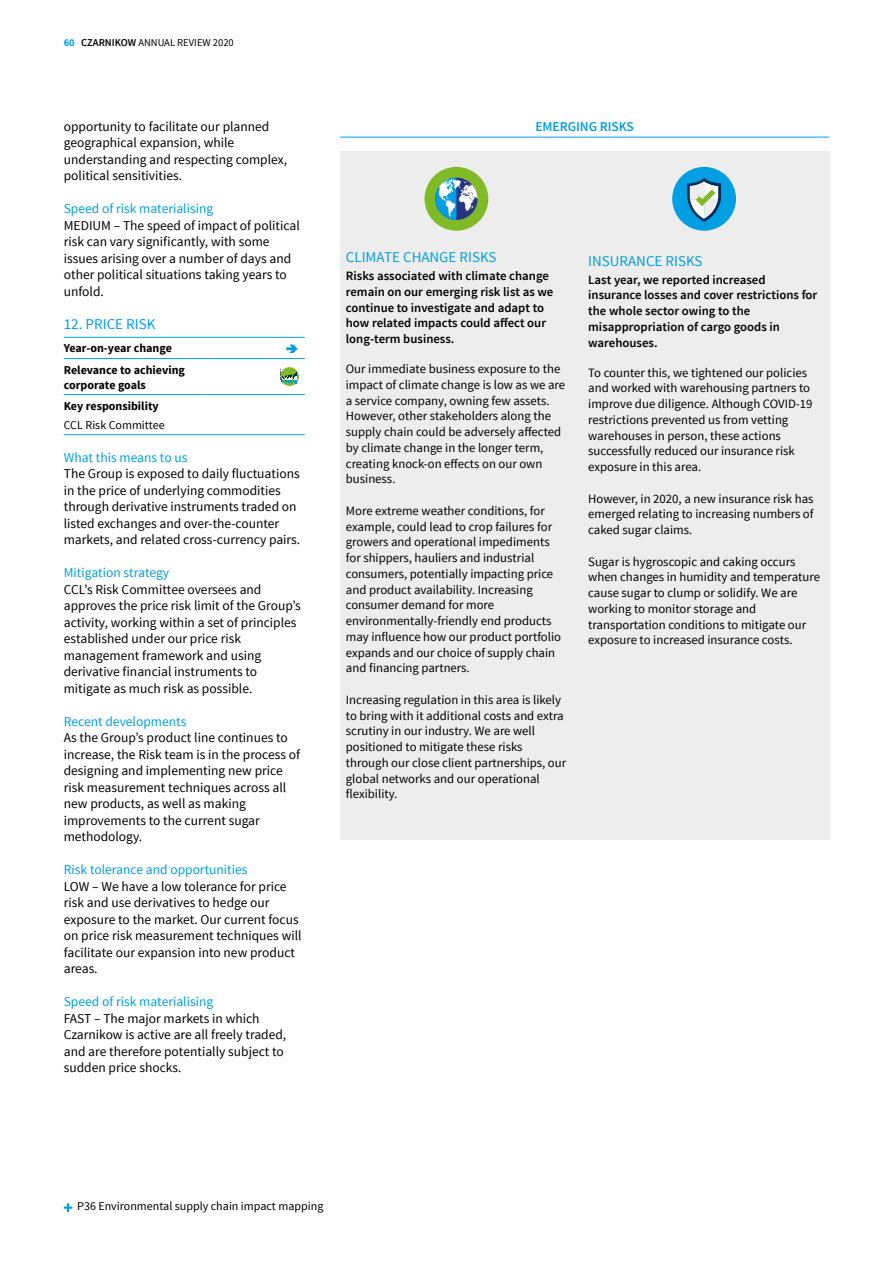
<style>
.page{position:relative;width:893px;height:1263px;background:#fff}
.page>*{position:absolute;margin:0;border:0;box-sizing:border-box;transform-origin:0 0}
.t1{font:15px "Source Sans Pro";color:#009fe3}
.t2{font:13.5px/16.5px "Source Sans Pro";color:#000}
.t3{font:13.5px "Source Sans Pro";color:#009fe3}
.t4{font:600 13.5px "Source Sans Pro";letter-spacing:-.005em;color:#009fe3}
.t5{font:12.75px/15.8px "Source Sans Pro";color:#000}
.t6{font:600 12.75px/15.8px "Source Sans Pro";color:#000}
.t7{font:700 12px/21.3px "Source Sans Pro";color:#000}
.t8{font:12px "Source Sans Pro";color:#000}
.t9{font:10.5px "Source Sans Pro";color:#000}
.s1{font-weight:700;color:#009fe3}
.s2{font-weight:600}
</style>
<div class="page">
<svg style="left:64px;top:1203px;width:8px;height:9px"></svg>
<hr style="left:64px;top:337px;width:141px;height:1px;background:#009fe3">
<hr style="left:205px;top:337px;width:100px;height:1px;background:#009fe3">
<hr style="left:64px;top:358px;width:141px;height:1px;background:#009fe3">
<hr style="left:205px;top:358px;width:100px;height:1px;background:#009fe3">
<hr style="left:64px;top:394px;width:141px;height:1px;background:#009fe3">
<hr style="left:205px;top:394px;width:100px;height:1px;background:#009fe3">
<hr style="left:64px;top:434px;width:141px;height:1px;background:#009fe3">
<hr style="left:205px;top:434px;width:100px;height:1px;background:#009fe3">
<svg style="left:280px;top:367px;width:19px;height:19px"></svg>
<div style="left:340px;top:152px;width:489px;height:688px;background:#ededed"></div>
<hr style="left:340px;top:137px;width:489px;height:1px;background:#009fe3">
<div style="left:424px;top:167px;width:64px;height:64px;background:#80ba27;border-radius:50%"></div>
<svg style="left:435px;top:178px;width:43px;height:42px"></svg>
<div style="left:672px;top:167px;width:64px;height:64px;background:#009fe3;border-radius:50%"></div>
<svg style="left:687px;top:178px;width:34px;height:44px"></svg>
<p class="t9" style="left:64px;top:36px;width:172px"><span class="s1">60</span> <span class="s2">CZARNIKOW</span> ANNUAL REVIEW 2020</p>
<p class="t2" style="left:64px;top:118px;width:225px">opportunity to facilitate our planned geographical expansion, while understanding and respecting complex, political sensitivities.</p>
<p class="t3" style="left:64px;top:201px;width:151px">Speed of risk materialising</p>
<p class="t2" style="left:64px;top:217px;width:237px">MEDIUM – The speed of impact of political risk can vary significantly, with some issues arising over a number of days and other political situations taking years to unfold.</p>
<p class="t1" style="left:64px;top:315px;width:93px">12. PRICE RISK</p>
<p class="t7" style="left:64px;top:338px;width:123px">Year-on-year change<br>Relevance to achieving</p>
<p class="t7" style="left:64px;top:374px;width:97px">corporate goals<br>Key responsibility</p>
<p class="t8" style="left:64px;top:417px;width:103px">CCL Risk Committee</p>
<p class="t3" style="left:64px;top:449px;width:125px">What this means to us</p>
<p class="t2" style="left:64px;top:466px;width:238px">The Group is exposed to daily fluctuations in the price of underlying commodities through derivative instruments traded on listed exchanges and over-the-counter markets, and related cross-currency pairs.</p>
<p class="t3" style="left:64px;top:564px;width:107px">Mitigation strategy</p>
<p class="t2" style="left:64px;top:581px;width:239px">CCL’s Risk Committee oversees and approves the price risk limit of the Group’s activity, working within a set of principles established under our price risk management framework and using derivative financial instruments to mitigate as much risk as possible.</p>
<p class="t3" style="left:64px;top:713px;width:124px">Recent developments</p>
<p class="t2" style="left:64px;top:730px;width:238px">As the Group’s product line continues to increase, the Risk team is in the process of designing and implementing new price risk measurement techniques across all new products, as well as making improvements to the current sugar methodology.</p>
<p class="t3" style="left:64px;top:861px;width:185px">Risk tolerance and opportunities</p>
<p class="t2" style="left:64px;top:878px;width:239px">LOW – We have a low tolerance for price risk and use derivatives to hedge our exposure to the market. Our current focus on price risk measurement techniques will facilitate our expansion into new product areas.</p>
<p class="t3" style="left:64px;top:993px;width:151px">Speed of risk materialising</p>
<p class="t2" style="left:64px;top:1010px;width:224px">FAST – The major markets in which Czarnikow is active are all freely traded, and are therefore potentially subject to sudden price shocks.</p>
<p class="t4" style="left:535px;top:118px;width:100px">EMERGING RISKS</p>
<p class="t1" style="left:346px;top:248px;width:152px">CLIMATE CHANGE RISKS</p>
<p class="t6" style="left:346px;top:268px;width:209px">Risks associated with climate change remain on our emerging risk list as we continue to investigate and adapt to how related impacts could affect our long-term business.</p>
<p class="t5" style="left:346px;top:361px;width:221px">Our immediate business exposure to the impact of climate change is low as we are a service company, owning few assets.<br>However, other stakeholders along the supply chain could be adversely affected by climate change in the longer term, creating knock-on effects on our own business.</p>
<p class="t5" style="left:346px;top:503px;width:217px">More extreme weather conditions, for example, could lead to crop failures for growers and operational impediments for shippers, hauliers and industrial consumers, potentially impacting price and product availability. Increasing consumer demand for more environmentally-friendly end products may influence how our product portfolio expands and our choice of supply chain and financing partners.</p>
<p class="t5" style="left:346px;top:692px;width:222px">Increasing regulation in this area is likely to bring with it additional costs and extra scrutiny in our industry. We are well positioned to mitigate these risks through our close client partnerships, our global networks and our operational flexibility.</p>
<p class="t1" style="left:588px;top:252px;width:116px">INSURANCE RISKS</p>
<p class="t6" style="left:588px;top:272px;width:231px">Last year, we reported increased insurance losses and cover restrictions for the whole sector owing to the misappropriation of cargo goods in warehouses.</p>
<p class="t5" style="left:588px;top:365px;width:226px">To counter this, we tightened our policies and worked with warehousing partners to improve due diligence. Although COVID-19 restrictions prevented us from vetting warehouses in person, these actions successfully reduced our insurance risk exposure in this area.</p>
<p class="t5" style="left:588px;top:491px;width:227px;text-align:justify">However, in 2020, a new insurance risk has emerged relating to increasing numbers of caked sugar claims.</p>
<p class="t5" style="left:588px;top:554px;width:233px">Sugar is hygroscopic and caking occurs when changes in humidity and temperature cause sugar to clump or solidify. We are working to monitor storage and transportation conditions to mitigate our exposure to increased insurance costs.</p>
<p class="t8" style="left:77px;top:1199px;width:248px">P36 Environmental supply chain impact mapping</p>
</div>
